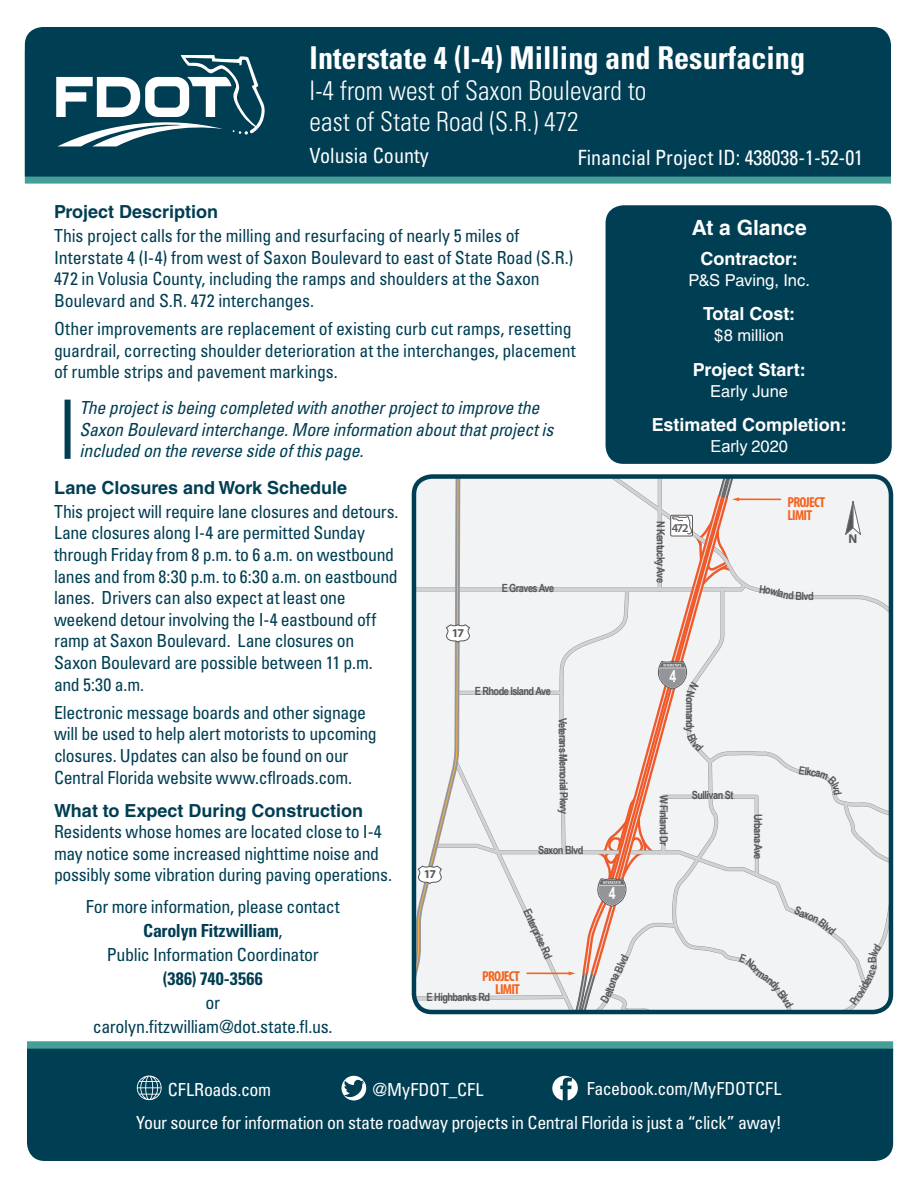
<style>
.page{position:relative;width:918px;height:1188px;background:#fff}
.page>*{position:absolute;margin:0;border:0;box-sizing:border-box;transform-origin:0 0}
.t1{font:700 condensed 31.5px "Univers";color:#fff;scale:.96 1}
.t2{font:300 condensed 27px "Univers";color:#fff;scale:.96 1}
.t3{font:condensed 21px "Univers";color:#fff;scale:.96 1}
.t4{font:700 21px "Helvetica LT Std";letter-spacing:-.005em;color:#fff}
.t5{font:condensed 18px/21.6px "Univers";letter-spacing:-.015em;color:#003e53}
.t6{font:italic condensed 18px/21.6px "Univers";letter-spacing:-.01em;color:#003e53}
.t7{font:condensed 18px "Univers";letter-spacing:-.02em;color:#fff}
.t8{font:700 18px "Helvetica LT Std";color:#003e53}
.t9{font:700 18px "Helvetica LT Std";letter-spacing:-.005em;color:#fff}
.t10{font:condensed 18px "Univers";letter-spacing:.005em;color:#fff}
.t11{font:700 16.65px "Arial Narrow";color:#fff;scale:.91 1}
.t12{font:16.5px "Helvetica LT Std";color:#fff}
.t13{font:16.5px "Arial";letter-spacing:-.005em;color:#fff}
.t14{font:700 condensed 14.4px/12.9px "Myriad Pro";letter-spacing:-.05em;color:#f36421}
.t15{font:700 12.9px "Myriad Pro";color:#57585a}
.t16{font:700 12px "Myriad Pro";color:#57585a}
.t17{font:600 12px "Myriad Pro";color:#57585a}
.t18{font:700 11.25px "Arial Narrow";letter-spacing:-.05em;color:#57585a}
.s1{font-weight:700}
.s2{font-family:"Helvetica LT Std"}
</style>
<div class="page">
<svg style="left:27px;top:1041px;width:866px;height:8px;background:#479e98"></svg>
<div style="left:27px;top:1049px;width:866px;height:112px;background:#003e53"></div>
<svg style="left:25px;top:177px;width:866px;height:7px;background:#4ea49d"></svg>
<div style="left:25px;top:27px;width:866px;height:150px;background:#003e53"></div>
<svg style="left:56px;top:55px;width:209px;height:91px"></svg>
<div style="left:606px;top:205px;width:286px;height:259px;background:#003e53;border-radius:18px"></div>
<svg style="left:137px;top:1076px;width:25px;height:24px"></svg>
<svg style="left:342px;top:1076px;width:24px;height:24px"></svg>
<svg style="left:552px;top:1076px;width:26px;height:24px"></svg>
<div style="left:65px;top:400px;width:6px;height:59px;background:#003e53"></div>
<svg style="left:414px;top:477px;width:477px;height:535px"></svg>
<p class="t1" style="left:310px;top:38px;width:518px">Interstate 4 (I-4) Milling and Resurfacing</p>
<p class="t2" style="left:310px;top:75px;width:352px">I-4 from west of Saxon Boulevard to</p>
<p class="t2" style="left:310px;top:105px;width:282px">east of State Road (S.R.) 472</p>
<p class="t3" style="left:310px;top:142px;width:126px">Volusia County</p>
<p class="t3" style="left:578px;top:144px;width:299px">Financial Project ID: 438038-1-52-01</p>
<p class="t8" style="left:54px;top:200px;width:166px">Project Description</p>
<p class="t5" style="left:54px;top:224px;width:521px">This project calls for the milling and resurfacing of nearly 5 miles of Interstate 4 (I-4) from west of Saxon Boulevard to east of State Road (S.R.)<br>472 in Volusia County, including the ramps and shoulders at the Saxon Boulevard and S.R. 472 interchanges.</p>
<p class="t5" style="left:54px;top:317px;width:523px">Other improvements are replacement of existing curb cut ramps, resetting guardrail, correcting shoulder deterioration at the interchanges, placement of rumble strips and pavement markings.</p>
<p class="t6" style="left:80px;top:397px;width:475px">The project is being completed with another project to improve the<br>Saxon Boulevard interchange. More information about that project is included on the reverse side of this page.</p>
<p class="t8" style="left:54px;top:476px;width:295px">Lane Closures and Work Schedule</p>
<p class="t5" style="left:54px;top:500px;width:346px">This project will require lane closures and detours.<br>Lane closures along I-4 are permitted Sunday through Friday from 8 p.m. to 6 a.m. on westbound lanes and from 8:30 p.m. to 6:30 a.m. on eastbound lanes. Drivers can also expect at least one weekend detour involving the I-4 eastbound off ramp at Saxon Boulevard. Lane closures on Saxon Boulevard are possible between 11 p.m. and 5:30 a.m.</p>
<p class="t5" style="left:54px;top:701px;width:324px">Electronic message boards and other signage will be used to help alert motorists to upcoming closures. Updates can also be found on our Central Florida website www.cflroads.com.</p>
<p class="t8" style="left:54px;top:800px;width:311px">What to Expect During Construction</p>
<p class="t5" style="left:54px;top:820px;width:340px">Residents whose homes are located close to I-4 may notice some increased nighttime noise and possibly some vibration during paving operations.</p>
<p class="t5" style="left:86px;top:894px;width:256px;line-height:24px;text-align:center">For more information, please contact<br><span class="s1">Carolyn Fitzwilliam</span>,<br>Public Information Coordinator<br><span class="s1">(386) 740-3566<br></span>or carolyn.fitzwilliam@dot.state.fl.us.</p>
<p class="t16" style="left:452px;top:625px;width:14px">17</p>
<p class="t18" style="left:502px;top:580px;width:54px">E Graves Ave</p>
<p class="t16" style="left:424px;top:867px;width:14px">17</p>
<p class="t18" style="left:475px;top:683px;width:77px">E Rhode Island Ave</p>
<p class="t18" style="left:571px;top:718px;width:97px;rotate:89deg">Veterans Memorial Pkwy</p>
<p class="t18" style="left:538px;top:842px;width:47px">Saxon Blvd</p>
<p class="t18" style="left:534px;top:906px;width:55px;rotate:65deg">Enterprise Rd</p>
<p class="t14" style="left:482px;top:969px;width:39px;text-align:right">PROJECT<br>LIMIT</p>
<p class="t18" style="left:427px;top:988px;width:65px">E Highbanks Rd</p>
<p class="t11" style="left:609px;top:881px;width:9px">4</p>
<p class="t4" style="left:692px;top:215px;width:116px">At a Glance</p>
<p class="t9" style="left:701px;top:248px;width:99px">Contractor:</p>
<p class="t12" style="left:688px;top:270px;width:123px">P&amp;S Paving, Inc.</p>
<p class="t9" style="left:703px;top:303px;width:94px">Total Cost:</p>
<p class="t12" style="left:714px;top:326px;width:71px">$8 million</p>
<p class="t9" style="left:693px;top:359px;width:114px">Project Start:</p>
<p class="t12" style="left:710px;top:381px;width:79px">Early June</p>
<p class="t9" style="left:652px;top:414px;width:197px">Estimated Completion:</p>
<p class="t13" style="left:710px;top:435px;width:79px">Early <span class="s2">2020</span></p>
<p class="t18" style="left:669px;top:521px;width:64px;rotate:90deg">N Kentucky Ave</p>
<p class="t17" style="left:672px;top:520px;width:18px">472</p>
<p class="t14" style="left:787px;top:496px;width:39px">PROJECT<br>LIMIT</p>
<p class="t18" style="left:795px;top:587px;width:20px">Blvd</p>
<p class="t15" style="left:849px;top:530px;width:10px">N</p>
<p class="t11" style="left:669px;top:664px;width:9px">4</p>
<p class="t18" style="left:699px;top:697px;width:33px;rotate:90deg">ormand</p>
<p class="t18" style="left:672px;top:795px;width:52px;rotate:90deg">W Finland Dr</p>
<p class="t18" style="left:692px;top:787px;width:43px">Sullivan St</p>
<p class="t18" style="left:767px;top:814px;width:47px;rotate:90deg">Urbana Ave</p>
<p class="t18" style="left:799px;top:902px;width:27px;rotate:24deg">Saxon</p>
<p class="t18" style="left:825px;top:915px;width:20px;rotate:38deg">Blvd</p>
<p class="t7" style="left:168px;top:1078px;width:105px">CFLRoads.com</p>
<p class="t10" style="left:373px;top:1078px;width:112px">@MyFDOT_CFL</p>
<p class="t7" style="left:587px;top:1077px;width:196px">Facebook.com/MyFDOTCFL</p>
<p class="t7" style="left:136px;top:1111px;width:647px">Your source for information on state roadway projects in Central Florida is just a “click” away!</p>
</div>
